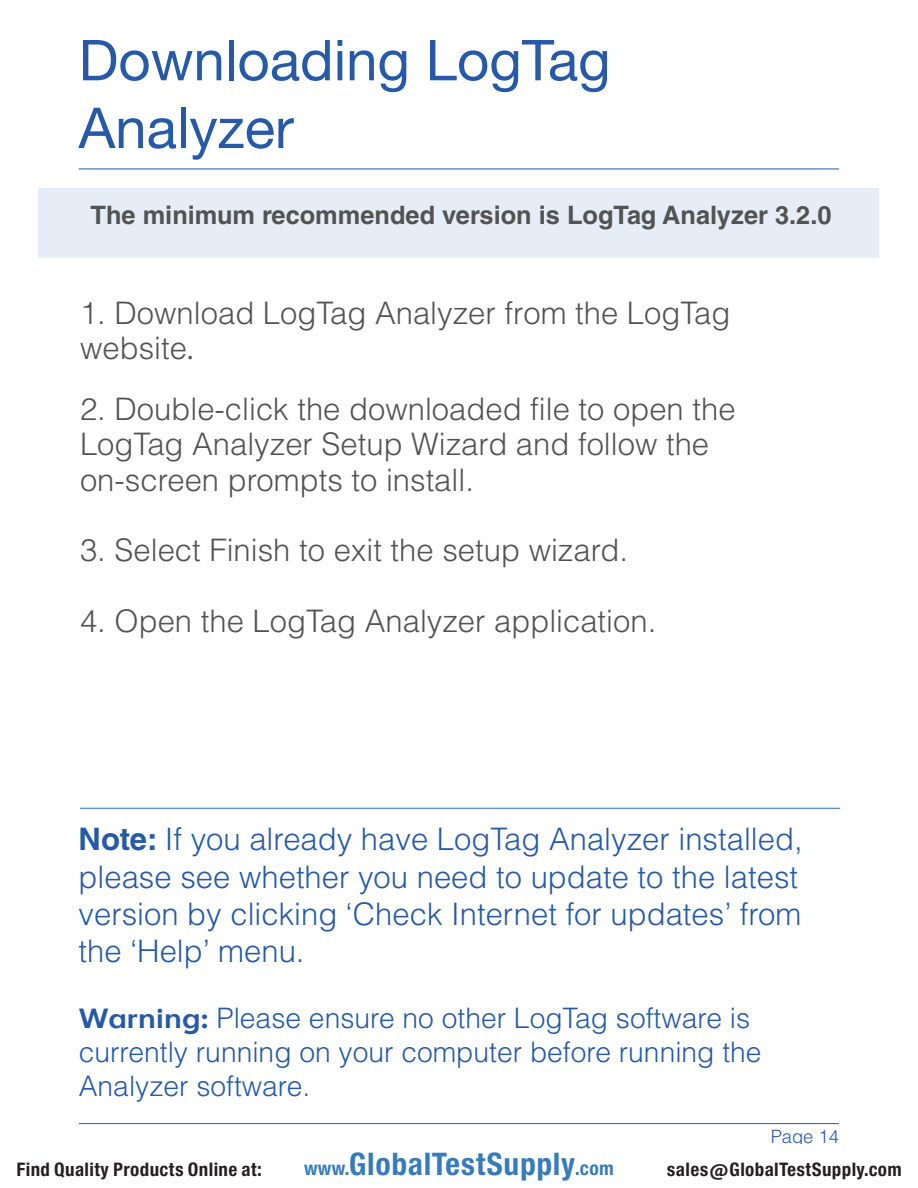
<style>
.page{position:relative;width:918px;height:1188px;background:#fff}
.page>*{position:absolute;margin:0;border:0;box-sizing:border-box;transform-origin:0 0}
.t1{font:56.4px/67.8px "Helvetica Neue LT";color:#2659a8}
.t2{font:300 31.05px/35.2px "Helvetica LT Std";color:#525352}
.t3{font:300 31.05px/37.2px "Helvetica LT Std";color:#2659a8}
.t4{font:29.7px "Europa Gro Nr 2 SBOP Bol Con";letter-spacing:.02em;color:#367bbc}
.t5{font:300 28.2px/33.9px "Helvetica LT Std";color:#2659a8}
.t6{font:700 25.35px "Helvetica LT Std";color:#525352}
.t7{font:300 18.3px "Helvetica LT Std";color:#2659a8}
.t8{font:17.85px "Europa Gro Nr 2 SBOP Bol Con";letter-spacing:.02em;color:#231f20}
.s1{font-family:"Minion Pro";font-weight:400}
.s2{font-weight:700}
.s3{font-family:"Larke Neue";font-weight:700}
.s4{font-size:18.3px}
</style>
<div class="page">
<hr style="left:79px;top:1123px;width:760px;height:1px;background:#2659a8">
<div style="left:39px;top:188px;width:840px;height:70px;background:#e7edf7"></div>
<hr style="left:79px;top:169px;width:760px;height:1px;background:#2659a8">
<hr style="left:80px;top:808px;width:760px;height:1px;background:#638fca">
<h1 class="t1" style="left:79px;top:32px;width:534px">Downloading LogTag<br>Analyzer</h1>
<p class="t6" style="left:91px;top:205px;width:743px">The minimum recommended version is LogTag Analyzer 3.2.0</p>
<p class="t2" style="left:80px;top:299px;width:652px">1. Download LogTag Analyzer from the LogTag website<span class="s1">.</span></p>
<p class="t2" style="left:80px;top:394px;width:657px">2. Double-click the downloaded file to open the<br>LogTag Analyzer Setup Wizard and follow the on-screen prompts to install.</p>
<p class="t2" style="left:80px;top:535px;width:550px">3. Select Finish to exit the setup wizard.</p>
<p class="t2" style="left:80px;top:606px;width:578px">4. Open the LogTag Analyzer application.</p>
<p class="t3" style="left:79px;top:824px;width:726px"><span class="s2">Note:</span> If you already have LogTag Analyzer installed, please see whether you need to update to the latest version by clicking ‘Check Internet for updates’ from the ‘Help’ menu.</p>
<p class="t5" style="left:79px;top:1003px;width:684px"><span class="s3">Warning:</span> Please ensure no other LogTag software is currently running on your computer before running the<br>Analyzer software.</p>
<p class="t7" style="left:771px;top:1129px;width:70px">Page 14</p>
<p class="t8" style="left:16px;top:1159px;width:247px">Find Quality Products Online at:</p>
<p class="t4" style="left:304px;top:1147px;width:311px"><span class="s4">www.</span>GlobalTestSupply<span class="s4">.com</span></p>
<p class="t8" style="left:667px;top:1159px;width:236px">sales@GlobalTestSupply.com</p>
</div>
